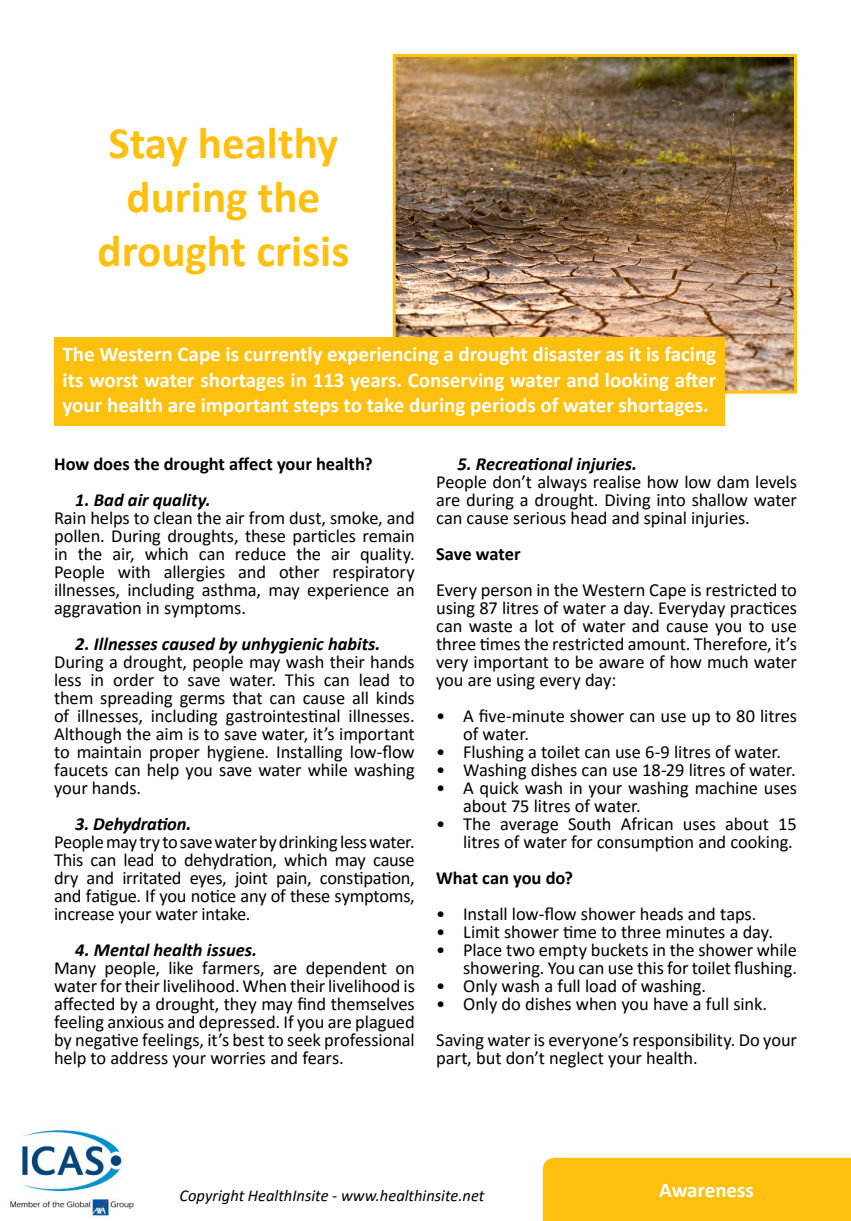
<style>
.page{position:relative;width:851px;height:1221px;background:#fff}
.page>*{position:absolute;margin:0;border:0;box-sizing:border-box;transform-origin:0 0}
.t1{font:700 45px/54px "Calibri";color:#fec00f;text-align:center}
.t2{font:700 21px/25.2px "Calibri";color:#fff;text-align:justify}
.t3{font:18.45px/18px "Calibri";letter-spacing:-.01em;color:#000;text-align:justify}
.t4{font:italic 700 18.45px "Calibri";color:#000}
.t5{font:700 18.45px "Calibri";letter-spacing:-.005em;color:#000}
.t6{font:italic 16.5px "Calibri";color:#000}
</style>
<div class="page">
<div style="left:542px;top:1157px;width:308px;height:63px;background:#fec00f"></div>
<img style="left:10px;top:1129px;width:124px;height:88px">
<img style="left:396px;top:58px;width:396px;height:331px">
<div style="left:392px;top:54px;width:404px;height:339px;border:3px solid #fec00f"></div>
<div style="left:54px;top:337px;width:670px;height:88px;background:#fec00f"></div>
<h1 class="t1" style="left:97px;top:115px;width:253px">Stay healthy during the drought crisis</h1>
<p class="t2" style="left:63px;top:341px;width:655px">The Western Cape is currently experiencing a drought disaster as it is facing its worst water shortages in 113 years. Conserving water and looking after your health are important steps to take during periods of water shortages.</p>
<p class="t5" style="left:54px;top:450px;width:320px">How does the drought affect your health?</p>
<p class="t4" style="left:75px;top:486px;width:137px">1. Bad air quality.</p>
<p class="t3" style="left:54px;top:508px;width:362px">Rain helps to clean the air from dust, smoke, and pollen. During droughts, these particles remain in the air, which can reduce the air quality.<br>People with allergies and other respiratory illnesses, including asthma, may experience an aggravation in symptoms.</p>
<p class="t4" style="left:75px;top:630px;width:306px">2. Illnesses caused by unhygienic habits.</p>
<p class="t3" style="left:54px;top:652px;width:362px">During a drought, people may wash their hands less in order to save water. This can lead to them spreading germs that can cause all kinds of illnesses, including gastrointestinal illnesses.<br>Although the aim is to save water, it’s important to maintain proper hygiene. Installing low-flow faucets can help you save water while washing your hands.</p>
<p class="t4" style="left:75px;top:810px;width:117px">3. Dehydration.</p>
<p class="t3" style="left:54px;top:832px;width:362px">People may try to save water by drinking less water.<br>This can lead to dehydration, which may cause dry and irritated eyes, joint pain, constipation, and fatigue. If you notice any of these symptoms, increase your water intake.</p>
<p class="t4" style="left:75px;top:936px;width:183px">4. Mental health issues.</p>
<p class="t3" style="left:54px;top:958px;width:362px">Many people, like farmers, are dependent on water for their livelihood. When their livelihood is affected by a drought, they may find themselves feeling anxious and depressed. If you are plagued by negative feelings, it’s best to seek professional help to address your worries and fears.</p>
<p class="t4" style="left:457px;top:451px;width:181px">5. Recreational injuries.</p>
<p class="t3" style="left:436px;top:472px;width:362px">People don’t always realise how low dam levels are during a drought. Diving into shallow water can cause serious head and spinal injuries.</p>
<p class="t5" style="left:436px;top:541px;width:86px">Save water</p>
<p class="t3" style="left:436px;top:580px;width:362px">Every person in the Western Cape is restricted to using 87 litres of water a day. Everyday practices can waste a lot of water and cause you to use three times the restricted amount. Therefore, it’s very important to be aware of how much water you are using every day:</p>
<p class="t3" style="left:463px;top:706px;width:335px;text-indent:-27px">• A five-minute shower can use up to 80 litres of water.</p>
<p class="t3" style="left:436px;top:742px;width:346px">• Flushing a toilet can use 6-9 litres of water.</p>
<p class="t3" style="left:436px;top:760px;width:361px">• Washing dishes can use 18-29 litres of water.</p>
<p class="t3" style="left:463px;top:778px;width:335px;text-indent:-27px">• A quick wash in your washing machine uses about 75 litres of water.</p>
<p class="t3" style="left:436px;top:814px;width:362px;text-align:right">• The average South African uses about 15 litres of water for consumption and cooking.</p>
<p class="t5" style="left:436px;top:865px;width:138px">What can you do?</p>
<p class="t3" style="left:436px;top:904px;width:322px">• Install low-flow shower heads and taps.</p>
<p class="t3" style="left:436px;top:922px;width:338px">• Limit shower time to three minutes a day.</p>
<p class="t3" style="left:436px;top:940px;width:362px;text-align:right">• Place two empty buckets in the shower while showering. You can use this for toilet flushing.</p>
<p class="t3" style="left:436px;top:976px;width:271px">• Only wash a full load of washing.</p>
<p class="t3" style="left:436px;top:985px;width:362px;line-height:36px">• Only do dishes when you have a full sink.<br>Saving water is everyone’s responsibility. Do your</p>
<p class="t3" style="left:436px;top:1048px;width:263px">part, but don’t neglect your health.</p>
<p class="t6" style="left:179px;top:1184px;width:306px">Copyright HealthInsite - www.healthinsite.net</p>
<p class="t2" style="left:659px;top:1176px;width:96px">Awareness</p>
</div>
